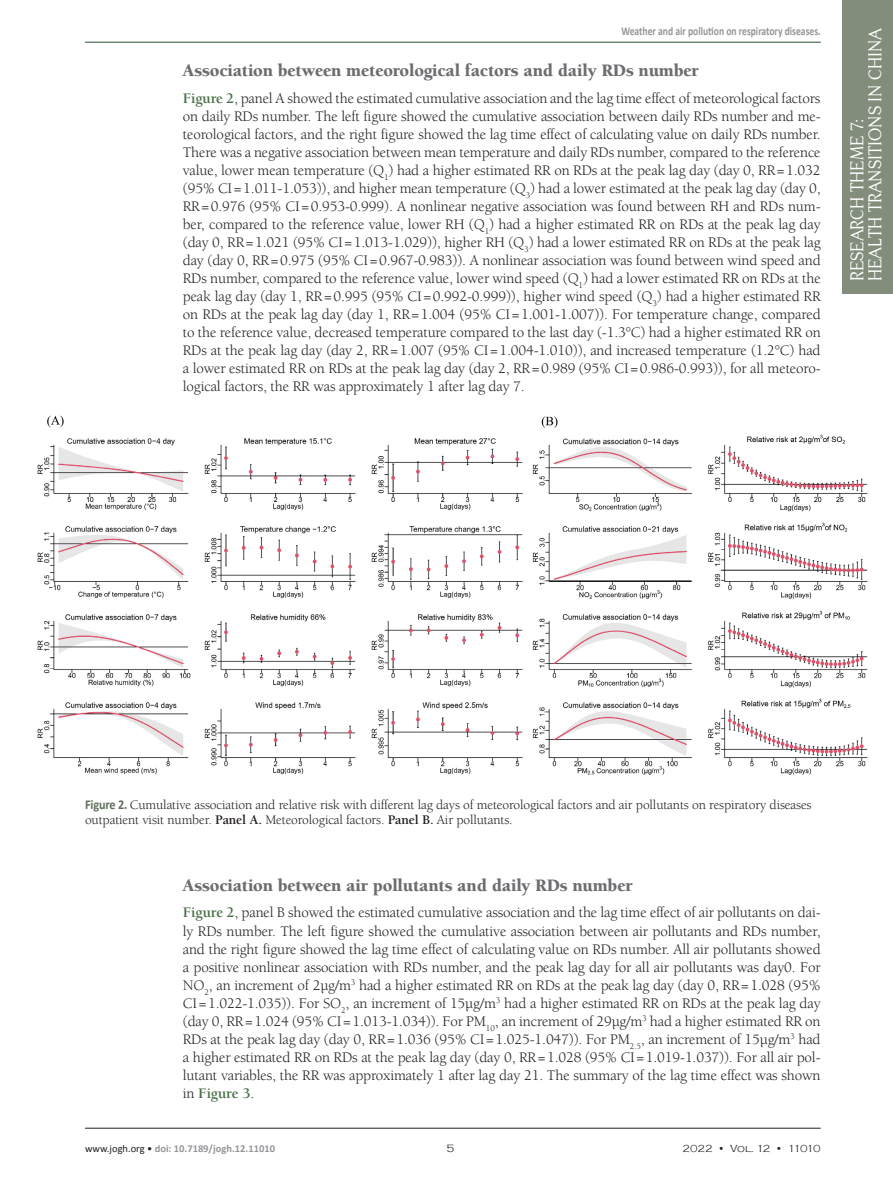
<style>
.page{position:relative;width:893px;height:1191px;background:#fff}
.page>*{position:absolute;margin:0;border:0;box-sizing:border-box;transform-origin:0 0}
.Podnaslovi_PAPERS_2{font:900 18px "Berkeley Std";letter-spacing:-.01em;color:#6c6d70}
.t1{font:18px/14px "Centabel";color:#fff}
.Tekst_Osnovni{font:15px/18px "Berkeley Std";letter-spacing:-.01em;color:#231f20;text-align:justify}
.potpisi_slike{font:13.5px/15.8px "Berkeley Std";letter-spacing:-.01em;color:#231f20}
.t2{font:700 12px "Calibri";color:#939598;scale:.8 1}
.t3{font:300 10.95px "Copperplate Gothic";color:#231f20}
.t4{font:700 10.5px "Calibri";color:#939598}
.t5{font:300 10.5px "Copperplate Gothic";letter-spacing:-.07em;color:#231f20}
.s1{font-weight:700;color:#477045}
.s2{font-family:"Calibri";font-weight:700;color:#5f6f5b}
.s3{font-weight:700}
.s4{font-weight:400;color:#231f20}
</style>
<div class="page">
<hr style="left:85px;top:1128px;width:736px;height:1px;background:#231f20">
<hr style="left:85px;top:42px;width:736px;height:1px;background:#244d32">
<div style="left:842px;top:0;width:51px;height:293px;background:#838d7c"></div>
<img style="left:37px;top:415px;width:831px;height:360px">
<p class="t2" style="left:621px;top:23px;width:251px">Weather and air pollution on respiratory diseases.</p>
<p class="Podnaslovi_PAPERS_2" style="left:183px;top:61px;width:518px">Association between meteorological factors and daily RDs number</p>
<p class="Tekst_Osnovni" style="left:183px;top:90px;width:639px"><span class="s1">Figure 2</span>, panel A showed the estimated cumulative association and the lag time effect of meteorological factors on daily RDs number. The left figure showed the cumulative association between daily RDs number and me&shy;teorological factors, and the right figure showed the lag time effect of calculating value on daily RDs number.<br>There was a negative association between mean temperature and daily RDs number, compared to the reference value, lower mean temperature (Q<sub>1</sub>) had a higher estimated RR on RDs at the peak lag day (day 0, RR=1.032 (95% CI=1.011-1.053)), and higher mean temperature (Q<sub>3</sub>) had a lower estimated at the peak lag day (day 0, RR=0.976 (95% CI=0.953-0.999). A nonlinear negative association was found between RH and RDs num&shy;ber, compared to the reference value, lower RH (Q<sub>1</sub>) had a higher estimated RR on RDs at the peak lag day (day 0, RR=1.021 (95% CI=1.013-1.029)), higher RH (Q<sub>3</sub>) had a lower estimated RR on RDs at the peak lag day (day 0, RR=0.975 (95% CI=0.967-0.983)). A nonlinear association was found between wind speed and RDs number, compared to the reference value, lower wind speed (Q<sub>1</sub>) had a lower estimated RR on RDs at the peak lag day (day 1, RR=0.995 (95% CI=0.992-0.999)), higher wind speed (Q<sub>3</sub>) had a higher estimated RR on RDs at the peak lag day (day 1, RR=1.004 (95% CI=1.001-1.007)). For temperature change, compared to the reference value, decreased temperature compared to the last day (-1.3°C) had a higher estimated RR on RDs at the peak lag day (day 2, RR=1.007 (95% CI=1.004-1.010)), and increased temperature (1.2°C) had a lower estimated RR on RDs at the peak lag day (day 2, RR=0.989 (95% CI=0.986-0.993)), for all meteoro&shy;logical factors, the RR was approximately 1 after lag day 7.</p>
<p class="t1" style="left:868px;top:281px;width:255px;rotate:-90deg">HEALTH TRANSITIONS IN CHINA</p>
<p class="t1" style="left:850px;top:281px;width:164px;rotate:-90deg">RESEARCH THEME 7:<br>VIEWPOINTS</p>
<p class="potpisi_slike" style="left:85px;top:796px;width:728px"><span class="s2">Figure 2.</span> Cumulative association and relative risk with different lag days of meteorological factors and air pollutants on respiratory diseases outpatient visit number. <span class="s3">Panel A.</span> Meteorological factors. <span class="s3">Panel B.</span> Air pollutants.</p>
<p class="Podnaslovi_PAPERS_2" style="left:183px;top:875px;width:451px">Association between air pollutants and daily RDs number</p>
<p class="Tekst_Osnovni" style="left:183px;top:904px;width:639px"><span class="s1">Figure 2</span>, panel B showed the estimated cumulative association and the lag time effect of air pollutants on dai&shy;ly RDs number. The left figure showed the cumulative association between air pollutants and RDs number, and the right figure showed the lag time effect of calculating value on RDs number. All air pollutants showed a positive nonlinear association with RDs number, and the peak lag day for all air pollutants was day0. For NO<sub>2</sub>, an increment of 2μg/m<sup>3</sup> had a higher estimated RR on RDs at the peak lag day (day 0, RR=1.028 (95% CI=1.022-1.035)). For SO<sub>2</sub>, an increment of 15μg/m<sup>3</sup> had a higher estimated RR on RDs at the peak lag day (day 0, RR=1.024 (95% CI=1.013-1.034)). For PM<sub>10</sub>, an increment of 29μg/m<sup>3</sup> had a higher estimated RR on RDs at the peak lag day (day 0, RR=1.036 (95% CI=1.025-1.047)). For PM<sub>2.5</sub>, an increment of 15μg/m<sup>3</sup> had a higher estimated RR on RDs at the peak lag day (day 0, RR=1.028 (95% CI=1.019-1.037)). For all air pol&shy;lutant variables, the RR was approximately 1 after lag day 21. The summary of the lag time effect was shown in <span class="s1">Figure 3</span>.</p>
<p class="t4" style="left:85px;top:1141px;width:191px"><span class="s4">www.jogh.org •</span> doi: 10.7189/jogh.12.11010</p>
<p class="t3" style="left:447px;top:1142px;width:9px">5</p>
<p class="t5" style="left:682px;top:1142px;width:140px">2022 • Vol. 12 • 11010</p>
</div>
